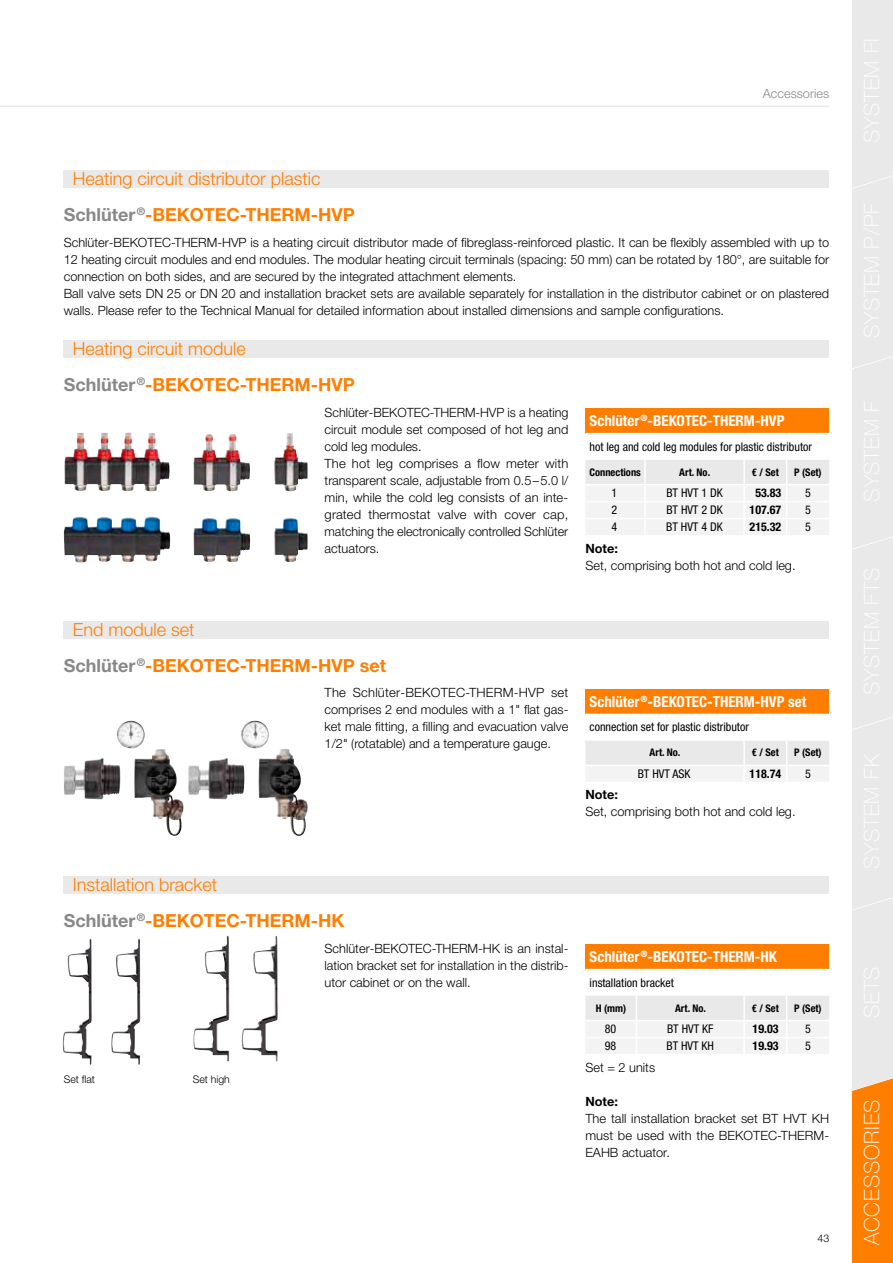
<style>
.page{position:relative;width:893px;height:1263px;background:#fff}
.page>*{position:absolute;margin:0;border:0;box-sizing:border-box;transform-origin:0 0}
.t1{font:100 21px "Helvetica Neue LT Pro";letter-spacing:.04em;color:#fff}
.t2{font:700 18px "Helvetica Neue LTW1 G";color:#ff7e00}
.t3{font:300 18px "Helvetica Neue LTW1 G";color:#ff7e00}
.t4{font:700 condensed 15px "Helvetica Neue LTW1 G";color:#fff}
.t5{font:300 12.75px/17px "Helvetica Neue LTW1 G";color:#000;text-align:justify}
.t6{font:700 12.75px "Helvetica Neue LTW1 G";color:#000}
.t7{font:300 12.75px "Helvetica Neue LTW1 G";color:#898888}
.t8{font:condensed 12px "Helvetica Neue LTW1 G";color:#000}
.t9{font:700 condensed 12px "Helvetica Neue LTW1 G";color:#000}
.t10{font:700 condensed 10.5px "Helvetica Neue LTW1 G";color:#000}
.t11{font:300 10.5px "Helvetica Neue LTW1 G";color:#000}
.s1{color:#898888}
</style>
<div class="page">
<hr style="left:0;top:106px;width:829px;height:1px;background:#e9e9e9">
<svg style="left:852px;top:0;width:41px;height:1263px"></svg>
<div style="left:64px;top:170px;width:765px;height:17px;background:#e9e9e9"></div>
<img style="left:64px;top:432px;width:244px;height:131px">
<img style="left:77px;top:432px;width:48px;height:25px">
<div style="left:64px;top:340px;width:765px;height:17px;background:#e9e9e9"></div>
<div style="left:585px;top:408px;width:244px;height:26px;background:#ff7e00"></div>
<hr style="left:585px;top:433px;width:60px;height:1px;background:#fff">
<hr style="left:645px;top:433px;width:99px;height:1px;background:#fff">
<hr style="left:744px;top:433px;width:43px;height:1px;background:#fff">
<hr style="left:787px;top:433px;width:42px;height:1px;background:#fff">
<svg style="left:585px;top:460px;width:244px;height:75px"></svg>
<img style="left:116px;top:720px;width:192px;height:116px">
<div style="left:64px;top:621px;width:765px;height:17px;background:#e9e9e9"></div>
<div style="left:585px;top:689px;width:244px;height:25px;background:#ff7e00"></div>
<svg style="left:585px;top:741px;width:244px;height:40px"></svg>
<div style="left:64px;top:876px;width:765px;height:17px;background:#e9e9e9"></div>
<div style="left:585px;top:944px;width:244px;height:25px;background:#ff7e00"></div>
<svg style="left:585px;top:996px;width:244px;height:58px"></svg>
<img style="left:111px;top:939px;width:29px;height:125px">
<img style="left:242px;top:945px;width:33px;height:109px">
<h2 class="t3" style="left:73px;top:168px;width:249px">Heating circuit distributor plastic</h2>
<p class="t7" style="left:763px;top:86px;width:68px">Accessories</p>
<h2 class="t2" style="left:64px;top:204px;width:293px"><span class="s1">Schlüter</span> <sup>®</sup>-BEKOTEC-THERM-HVP</h2>
<p class="t5" style="left:64px;top:234px;width:767px;text-align:left">Schlüter-BEKOTEC-THERM-HVP is a heating circuit distributor made of fibreglass-reinforced plastic. It can be flexibly assembled with up to 12 heating circuit modules and end modules. The modular heating circuit terminals (spacing: 50 mm) can be rotated by 180°, are suitable for connection on both sides, and are secured by the integrated attachment elements.<br>Ball valve sets DN 25 or DN 20 and installation bracket sets are available separately for installation in the distributor cabinet or on plastered walls. Please refer to the Technical Manual for detailed information about installed dimensions and sample configurations.</p>
<h2 class="t3" style="left:73px;top:338px;width:175px">Heating circuit module</h2>
<h2 class="t2" style="left:64px;top:374px;width:293px"><span class="s1">Schlüter</span> <sup>®</sup>-BEKOTEC-THERM-HVP</h2>
<p class="t5" style="left:325px;top:404px;width:245px;text-align:left">Schlüter-BEKOTEC-THERM-HVP is a heating circuit module set composed of hot leg and cold leg modules.<br>The hot leg comprises a flow meter with transparent scale, adjustable from 0.5–5.0 l/ min, while the cold leg consists of an inte&shy;grated thermostat valve with cover cap, matching the electronically controlled Schlüter actuators.</p>
<p class="t4" style="left:590px;top:412px;width:196px">Schlüter <sup>®</sup>-BEKOTEC-THERM-HVP</p>
<p class="t8" style="left:590px;top:439px;width:224px">hot leg and cold leg modules for plastic distributor</p>
<p class="t10" style="left:589px;top:466px;width:53px">Connections</p>
<p class="t10" style="left:679px;top:466px;width:32px">Art. No.</p>
<p class="t10" style="left:752px;top:466px;width:28px">€ / Set</p>
<p class="t10" style="left:794px;top:466px;width:29px">P (Set)</p>
<p class="t8" style="left:611px;top:486px;width:7px">1</p>
<p class="t8" style="left:666px;top:486px;width:58px">BT HVT 1 DK</p>
<p class="t9" style="left:755px;top:486px;width:27px">53.83</p>
<p class="t8" style="left:805px;top:486px;width:7px">5</p>
<p class="t8" style="left:611px;top:503px;width:7px">2</p>
<p class="t8" style="left:666px;top:503px;width:58px">BT HVT 2 DK</p>
<p class="t9" style="left:750px;top:503px;width:33px">107.67</p>
<p class="t8" style="left:805px;top:503px;width:7px">5</p>
<p class="t8" style="left:611px;top:520px;width:7px">4</p>
<p class="t8" style="left:666px;top:520px;width:58px">BT HVT 4 DK</p>
<p class="t9" style="left:750px;top:520px;width:33px">215.32</p>
<p class="t8" style="left:805px;top:520px;width:7px">5</p>
<p class="t6" style="left:585px;top:540px;width:34px">Note:</p>
<p class="t5" style="left:585px;top:557px;width:212px">Set, comprising both hot and cold leg.</p>
<h2 class="t3" style="left:73px;top:618px;width:123px">End module set</h2>
<h2 class="t2" style="left:64px;top:654px;width:324px"><span class="s1">Schlüter</span> <sup>®</sup>-BEKOTEC-THERM-HVP set</h2>
<p class="t5" style="left:325px;top:684px;width:245px">The Schlüter-BEKOTEC-THERM-HVP set comprises 2 end modules with a 1" flat gas&shy;ket male fitting, a filling and evacuation valve 1/2" (rotatable) and a temperature gauge.</p>
<p class="t4" style="left:590px;top:693px;width:218px">Schlüter <sup>®</sup>-BEKOTEC-THERM-HVP set</p>
<p class="t8" style="left:590px;top:720px;width:161px">connection set for plastic distributor</p>
<p class="t10" style="left:649px;top:746px;width:32px">Art. No.</p>
<p class="t10" style="left:752px;top:746px;width:28px">€ / Set</p>
<p class="t10" style="left:794px;top:746px;width:29px">P (Set)</p>
<p class="t8" style="left:638px;top:767px;width:54px">BT HVT ASK</p>
<p class="t9" style="left:750px;top:767px;width:33px">118.74</p>
<p class="t8" style="left:805px;top:767px;width:7px">5</p>
<p class="t6" style="left:585px;top:787px;width:34px">Note:</p>
<p class="t5" style="left:585px;top:803px;width:212px">Set, comprising both hot and cold leg.</p>
<h2 class="t3" style="left:73px;top:873px;width:146px">Installation bracket</h2>
<h2 class="t2" style="left:64px;top:909px;width:282px"><span class="s1">Schlüter</span> <sup>®</sup>-BEKOTEC-THERM-HK</h2>
<p class="t5" style="left:325px;top:939px;width:245px">Schlüter-BEKOTEC-THERM-HK is an instal&shy;lation bracket set for installation in the distrib&shy;utor cabinet or on the wall.</p>
<p class="t11" style="left:64px;top:1073px;width:33px">Set flat</p>
<p class="t11" style="left:193px;top:1073px;width:39px">Set high</p>
<p class="t4" style="left:590px;top:948px;width:189px">Schlüter <sup>®</sup>-BEKOTEC-THERM-HK</p>
<p class="t8" style="left:590px;top:975px;width:86px">installation bracket</p>
<p class="t10" style="left:596px;top:1001px;width:32px">H (mm)</p>
<p class="t10" style="left:675px;top:1001px;width:32px">Art. No.</p>
<p class="t10" style="left:752px;top:1001px;width:28px">€ / Set</p>
<p class="t10" style="left:794px;top:1001px;width:29px">P (Set)</p>
<p class="t8" style="left:605px;top:1022px;width:13px">80</p>
<p class="t8" style="left:667px;top:1022px;width:48px">BT HVT KF</p>
<p class="t9" style="left:753px;top:1022px;width:27px">19.03</p>
<p class="t8" style="left:805px;top:1022px;width:7px">5</p>
<p class="t8" style="left:605px;top:1039px;width:13px">98</p>
<p class="t8" style="left:666px;top:1039px;width:49px">BT HVT KH</p>
<p class="t9" style="left:753px;top:1039px;width:27px">19.93</p>
<p class="t8" style="left:805px;top:1039px;width:7px">5</p>
<p class="t5" style="left:585px;top:1058px;width:71px">Set = 2 units</p>
<p class="t6" style="left:585px;top:1093px;width:34px">Note:</p>
<p class="t5" style="left:585px;top:1109px;width:245px">The tall installation bracket set BT HVT KH must be used with the BEKOTEC-THERM-EAHB actuator.</p>
<p class="t11" style="left:817px;top:1231px;width:13px">43</p>
<h1 class="t1" style="left:860px;top:1245px;width:147px;rotate:-90deg">ACCESSORIES</h1>
</div>
